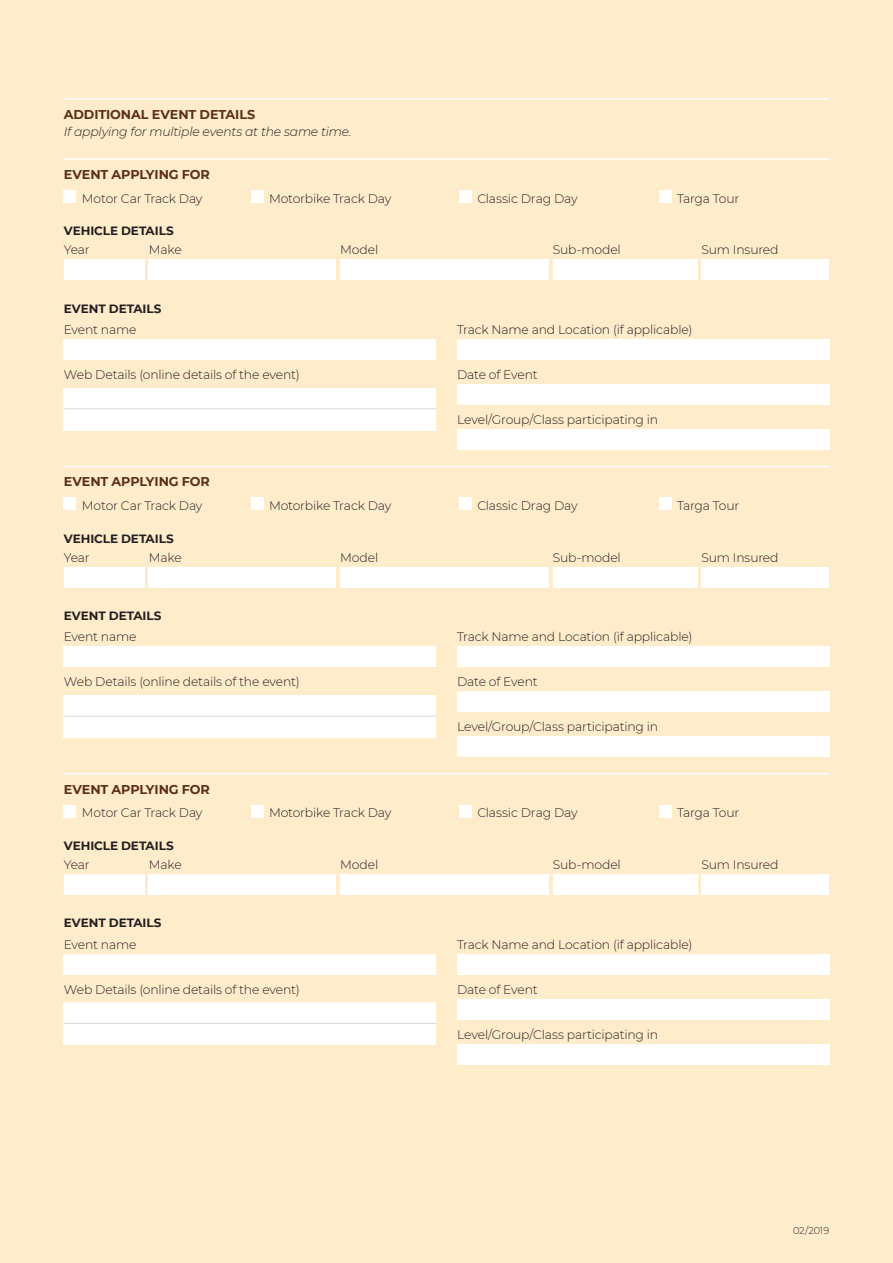
<style>
.page{position:relative;width:893px;height:1263px;background:#feeccb}
.page>*{position:absolute;margin:0;border:0;box-sizing:border-box;transform-origin:0 0}
.Sub1_Line{font:700 12.75px "Montserrat";letter-spacing:-.005em;color:#5b3016}
.Body{font:300 12.3px "Montserrat";letter-spacing:-.015em;color:#231f20}
.Body-2{font:italic 300 12.3px "Montserrat";letter-spacing:-.015em;color:#231f20}
.Sub1{font:700 12px "Montserrat";letter-spacing:-.005em;color:#231f20}
.Note{font:300 9.75px "Montserrat";letter-spacing:-.015em;color:#231f20}
</style>
<div class="page">
<hr style="left:64px;top:98px;width:765px;height:2px;background:#fff">
<hr style="left:64px;top:158px;width:765px;height:2px;background:#fff">
<div style="left:64px;top:190px;width:12px;height:13px;background:#fff"></div>
<div style="left:251px;top:190px;width:12px;height:13px;background:#fff"></div>
<div style="left:459px;top:190px;width:13px;height:13px;background:#fff"></div>
<div style="left:659px;top:190px;width:12px;height:13px;background:#fff"></div>
<div style="left:64px;top:259px;width:81px;height:21px;background:#fff"></div>
<div style="left:149px;top:259px;width:187px;height:21px;background:#fff"></div>
<div style="left:340px;top:259px;width:209px;height:21px;background:#fff"></div>
<div style="left:553px;top:259px;width:144px;height:21px;background:#fff"></div>
<div style="left:702px;top:259px;width:127px;height:21px;background:#fff"></div>
<div style="left:64px;top:339px;width:372px;height:21px;background:#fff"></div>
<div style="left:64px;top:388px;width:372px;height:42px;background:#fff"></div>
<hr style="left:64px;top:408px;width:372px;height:1px;background:#d5d8dc">
<div style="left:457px;top:339px;width:372px;height:21px;background:#fff"></div>
<div style="left:457px;top:384px;width:372px;height:21px;background:#fff"></div>
<div style="left:457px;top:429px;width:372px;height:21px;background:#fff"></div>
<hr style="left:64px;top:466px;width:765px;height:1px;background:#fff">
<div style="left:64px;top:498px;width:12px;height:12px;background:#fff"></div>
<div style="left:251px;top:498px;width:12px;height:12px;background:#fff"></div>
<div style="left:459px;top:498px;width:13px;height:12px;background:#fff"></div>
<div style="left:659px;top:498px;width:12px;height:12px;background:#fff"></div>
<div style="left:64px;top:567px;width:81px;height:21px;background:#fff"></div>
<div style="left:149px;top:567px;width:187px;height:21px;background:#fff"></div>
<div style="left:340px;top:567px;width:209px;height:21px;background:#fff"></div>
<div style="left:553px;top:567px;width:144px;height:21px;background:#fff"></div>
<div style="left:702px;top:567px;width:127px;height:21px;background:#fff"></div>
<div style="left:64px;top:646px;width:372px;height:21px;background:#fff"></div>
<div style="left:64px;top:695px;width:372px;height:42px;background:#fff"></div>
<hr style="left:64px;top:716px;width:372px;height:1px;background:#d5d8dc">
<div style="left:457px;top:646px;width:372px;height:21px;background:#fff"></div>
<div style="left:457px;top:691px;width:372px;height:21px;background:#fff"></div>
<div style="left:457px;top:736px;width:372px;height:21px;background:#fff"></div>
<hr style="left:64px;top:773px;width:765px;height:2px;background:#fff">
<div style="left:64px;top:805px;width:12px;height:12px;background:#fff"></div>
<div style="left:251px;top:805px;width:12px;height:12px;background:#fff"></div>
<div style="left:459px;top:805px;width:13px;height:12px;background:#fff"></div>
<div style="left:659px;top:805px;width:12px;height:12px;background:#fff"></div>
<div style="left:64px;top:874px;width:81px;height:21px;background:#fff"></div>
<div style="left:149px;top:874px;width:187px;height:21px;background:#fff"></div>
<div style="left:340px;top:874px;width:209px;height:21px;background:#fff"></div>
<div style="left:553px;top:874px;width:144px;height:21px;background:#fff"></div>
<div style="left:702px;top:874px;width:127px;height:21px;background:#fff"></div>
<div style="left:64px;top:954px;width:372px;height:21px;background:#fff"></div>
<div style="left:64px;top:1003px;width:372px;height:42px;background:#fff"></div>
<hr style="left:64px;top:1023px;width:372px;height:1px;background:#d5d8dc">
<div style="left:457px;top:954px;width:372px;height:21px;background:#fff"></div>
<div style="left:457px;top:999px;width:372px;height:20px;background:#fff"></div>
<div style="left:457px;top:1043px;width:372px;height:21px;background:#fff"></div>
<p class="Sub1_Line" style="left:64px;top:105px;width:193px">ADDITIONAL EVENT DETAILS</p>
<p class="Body-2" style="left:64px;top:123px;width:289px">If applying for multiple events at the same time.</p>
<p class="Sub1_Line" style="left:64px;top:165px;width:147px">EVENT APPLYING FOR</p>
<p class="Body" style="left:82px;top:190px;width:122px">Motor Car Track Day</p>
<p class="Body" style="left:269px;top:190px;width:124px">Motorbike Track Day</p>
<p class="Body" style="left:477px;top:190px;width:102px">Classic Drag Day</p>
<p class="Body" style="left:677px;top:190px;width:64px">Targa Tour</p>
<p class="Sub1" style="left:64px;top:222px;width:111px">VEHICLE DETAILS</p>
<p class="Body" style="left:64px;top:242px;width:27px">Year</p>
<p class="Body" style="left:149px;top:242px;width:34px">Make</p>
<p class="Body" style="left:340px;top:242px;width:40px">Model</p>
<p class="Body" style="left:553px;top:242px;width:70px">Sub-model</p>
<p class="Body" style="left:702px;top:242px;width:78px">Sum Insured</p>
<p class="Sub1" style="left:64px;top:300px;width:99px">EVENT DETAILS</p>
<p class="Body" style="left:64px;top:321px;width:74px">Event name</p>
<p class="Body" style="left:64px;top:366px;width:237px">Web Details (online details of the event)</p>
<p class="Body" style="left:457px;top:321px;width:237px">Track Name and Location (if applicable)</p>
<p class="Body" style="left:457px;top:366px;width:82px">Date of Event</p>
<p class="Body" style="left:457px;top:411px;width:202px">Level/Group/Class participating in</p>
<p class="Sub1_Line" style="left:64px;top:473px;width:147px">EVENT APPLYING FOR</p>
<p class="Body" style="left:82px;top:497px;width:122px">Motor Car Track Day</p>
<p class="Body" style="left:269px;top:497px;width:124px">Motorbike Track Day</p>
<p class="Body" style="left:477px;top:497px;width:102px">Classic Drag Day</p>
<p class="Body" style="left:677px;top:497px;width:64px">Targa Tour</p>
<p class="Sub1" style="left:64px;top:530px;width:111px">VEHICLE DETAILS</p>
<p class="Body" style="left:64px;top:549px;width:27px">Year</p>
<p class="Body" style="left:149px;top:549px;width:34px">Make</p>
<p class="Body" style="left:340px;top:549px;width:40px">Model</p>
<p class="Body" style="left:553px;top:549px;width:70px">Sub-model</p>
<p class="Body" style="left:702px;top:549px;width:78px">Sum Insured</p>
<p class="Sub1" style="left:64px;top:607px;width:99px">EVENT DETAILS</p>
<p class="Body" style="left:64px;top:629px;width:74px">Event name</p>
<p class="Body" style="left:64px;top:674px;width:237px">Web Details (online details of the event)</p>
<p class="Body" style="left:457px;top:629px;width:237px">Track Name and Location (if applicable)</p>
<p class="Body" style="left:457px;top:674px;width:82px">Date of Event</p>
<p class="Body" style="left:457px;top:718px;width:202px">Level/Group/Class participating in</p>
<p class="Sub1_Line" style="left:64px;top:780px;width:147px">EVENT APPLYING FOR</p>
<p class="Body" style="left:82px;top:804px;width:122px">Motor Car Track Day</p>
<p class="Body" style="left:269px;top:804px;width:124px">Motorbike Track Day</p>
<p class="Body" style="left:477px;top:804px;width:102px">Classic Drag Day</p>
<p class="Body" style="left:677px;top:804px;width:64px">Targa Tour</p>
<p class="Sub1" style="left:64px;top:837px;width:111px">VEHICLE DETAILS</p>
<p class="Body" style="left:64px;top:856px;width:27px">Year</p>
<p class="Body" style="left:149px;top:856px;width:34px">Make</p>
<p class="Body" style="left:340px;top:856px;width:40px">Model</p>
<p class="Body" style="left:553px;top:856px;width:70px">Sub-model</p>
<p class="Body" style="left:702px;top:856px;width:78px">Sum Insured</p>
<p class="Sub1" style="left:64px;top:914px;width:99px">EVENT DETAILS</p>
<p class="Body" style="left:64px;top:936px;width:74px">Event name</p>
<p class="Body" style="left:64px;top:981px;width:237px">Web Details (online details of the event)</p>
<p class="Body" style="left:457px;top:936px;width:237px">Track Name and Location (if applicable)</p>
<p class="Body" style="left:457px;top:981px;width:82px">Date of Event</p>
<p class="Body" style="left:457px;top:1026px;width:202px">Level/Group/Class participating in</p>
<p class="Note" style="left:793px;top:1224px;width:38px">02/2019</p>
</div>
